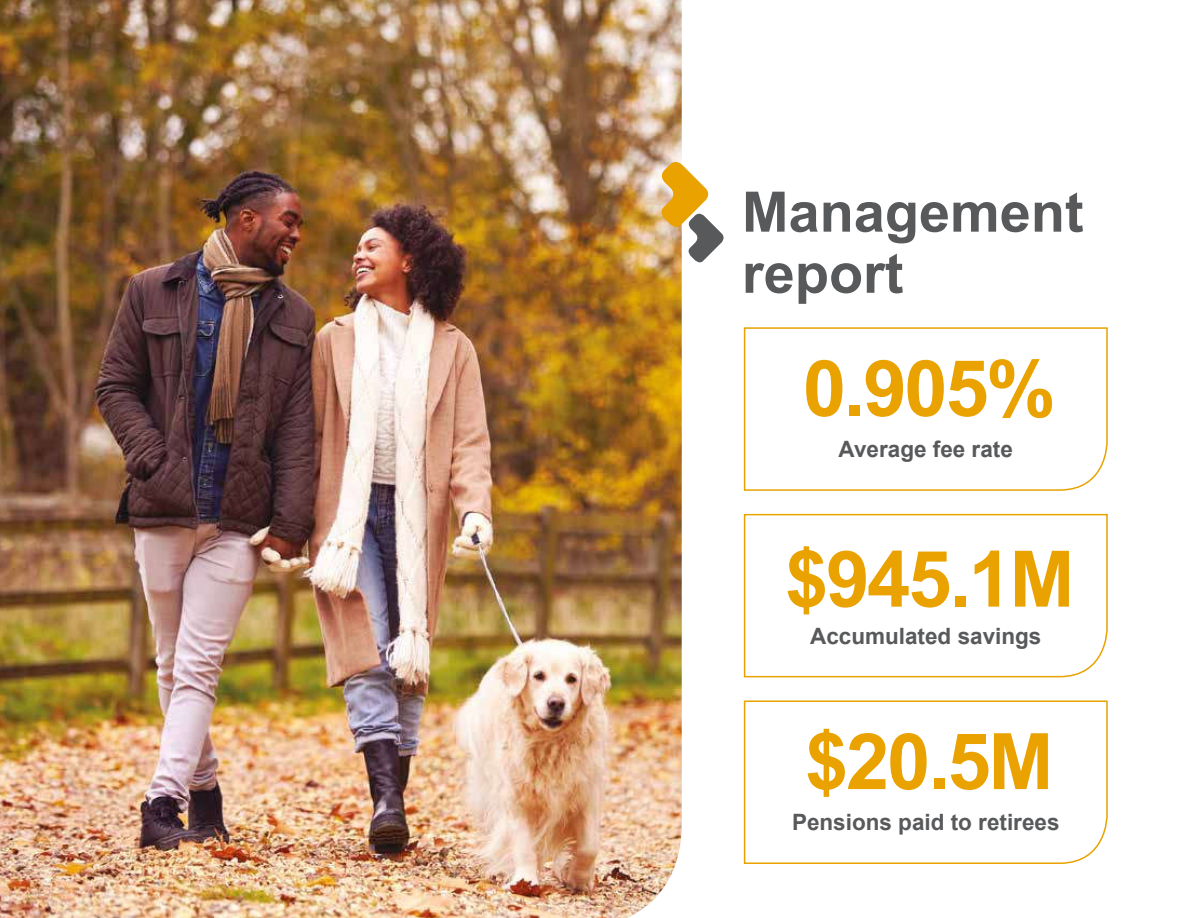
<style>
.page{position:relative;width:1188px;height:918px;background:#fff}
.page>*{position:absolute;margin:0;border:0;box-sizing:border-box;transform-origin:0 0}
.t1{font:700 78px "Arial";letter-spacing:-.03em;color:#e9a200}
.t2{font:700 55.95px/61.2px "Arial";color:#58595b}
.t3{font:700 22.5px "Arial";color:#58595b}
</style>
<div class="page">
<img style="left:0;top:0;width:682px;height:918px">
<svg style="left:743px;top:327px;width:365px;height:164px"></svg>
<svg style="left:743px;top:513px;width:365px;height:165px"></svg>
<svg style="left:743px;top:700px;width:365px;height:164px"></svg>
<svg style="left:659px;top:159px;width:65px;height:106px"></svg>
<h2 class="t2" style="left:742px;top:185px;width:343px">Management report</h2>
<h1 class="t1" style="left:803px;top:356px;width:254px">0.905%</h1>
<p class="t3" style="left:839px;top:440px;width:176px">Average fee rate</p>
<h1 class="t1" style="left:785px;top:546px;width:291px">$945.1M</h1>
<p class="t3" style="left:810px;top:626px;width:233px">Accumulated savings</p>
<h1 class="t1" style="left:805px;top:729px;width:250px">$20.5M</h1>
<p class="t3" style="left:792px;top:813px;width:269px">Pensions paid to retirees</p>
</div>
